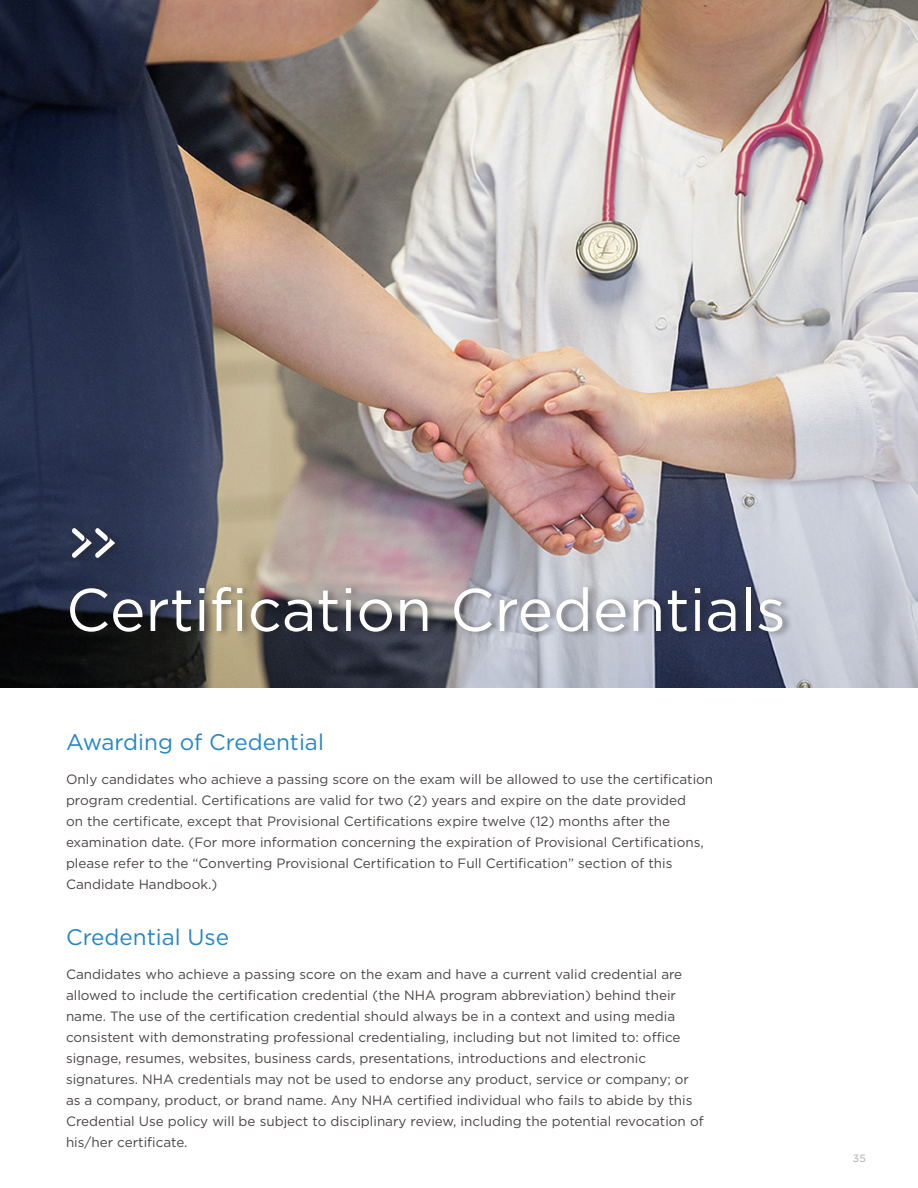
<style>
.page{position:relative;width:918px;height:1188px;background:#fff}
.page>*{position:absolute;margin:0;border:0;box-sizing:border-box;transform-origin:0 0}
.t1{font:60px "Gotham";color:#fff}
.t2{font:22.5px "Gotham";color:#2586c5}
.t3{font:13.5px/21px "Gotham";color:#4a4444}
.t4{font:10.5px "Gotham Rounded";color:#a8a9ad}
</style>
<div class="page">
<img style="left:0;top:0;width:918px;height:688px">
<div style="left:69px;top:582px;width:724px;height:57px;background:#231f20;opacity:.47"></div>
<div style="left:70px;top:523px;width:26px;height:26px;background:#2a334f"></div>
<div style="left:70px;top:534px;width:32px;height:31px;background:#28314c"></div>
<div style="left:93px;top:523px;width:26px;height:26px;background:#2b3451"></div>
<div style="left:93px;top:534px;width:32px;height:31px;background:#28314d"></div>
<svg style="left:72px;top:528px;width:43px;height:30px"></svg>
<p class="t1" style="left:66px;top:571px;width:721px">Certification Credentials</p>
<p class="t2" style="left:66px;top:728px;width:259px">Awarding of Credential</p>
<p class="t3" style="left:66px;top:769px;width:649px">Only candidates who achieve a passing score on the exam will be allowed to use the certification program credential. Certifications are valid for two (2) years and expire on the date provided<br>on the certificate, except that Provisional Certifications expire twelve (12) months after the examination date. (For more information concerning the expiration of Provisional Certifications, please refer to the “Converting Provisional Certification to Full Certification” section of this Candidate Handbook.)</p>
<p class="t2" style="left:66px;top:923px;width:165px">Credential Use</p>
<p class="t3" style="left:66px;top:964px;width:639px">Candidates who achieve a passing score on the exam and have a current valid credential are allowed to include the certification credential (the NHA program abbreviation) behind their name. The use of the certification credential should always be in a context and using media consistent with demonstrating professional credentialing, including but not limited to: office signage, resumes, websites, business cards, presentations, introductions and electronic signatures. NHA credentials may not be used to endorse any product, service or company; or as a company, product, or brand name. Any NHA certified individual who fails to abide by this Credential Use policy will be subject to disciplinary review, including the potential revocation of his/her certificate.</p>
<p class="t4" style="left:853px;top:1151px;width:14px">35</p>
</div>
